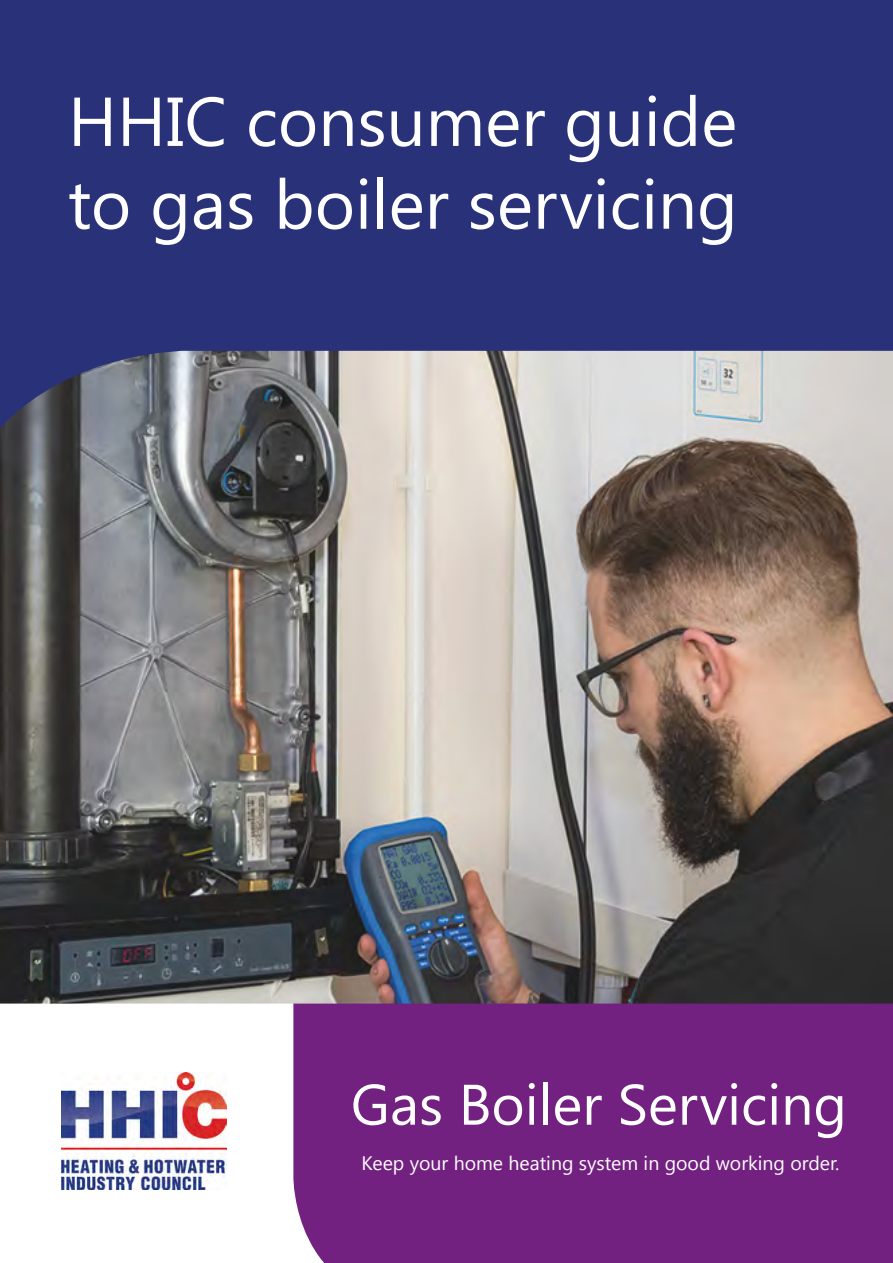
<style>
.page{position:relative;width:893px;height:1263px;background:#fff}
.page>*{position:absolute;margin:0;border:0;box-sizing:border-box;transform-origin:0 0}
.t1{font:69px/82.8px "Segoe UI";color:#fff}
.t2{font:57px "Segoe UI";color:#fff}
.t3{font:19.5px "Segoe UI";color:#fff}
</style>
<div class="page">
<div style="left:293px;top:1003px;width:600px;height:260px;background:#732181"></div>
<div style="left:0;top:0;width:893px;height:351px;background:#293279"></div>
<img style="left:0;top:351px;width:893px;height:652px">
<img style="left:62px;top:1073px;width:164px;height:116px">
<h1 class="t1" style="left:68px;top:77px;width:671px">HHIC consumer guide to gas boiler servicing</h1>
<h2 class="t2" style="left:351px;top:1065px;width:498px">Gas Boiler Servicing</h2>
<p class="t3" style="left:361px;top:1149px;width:479px">Keep your home heating system in good working order.</p>
</div>
